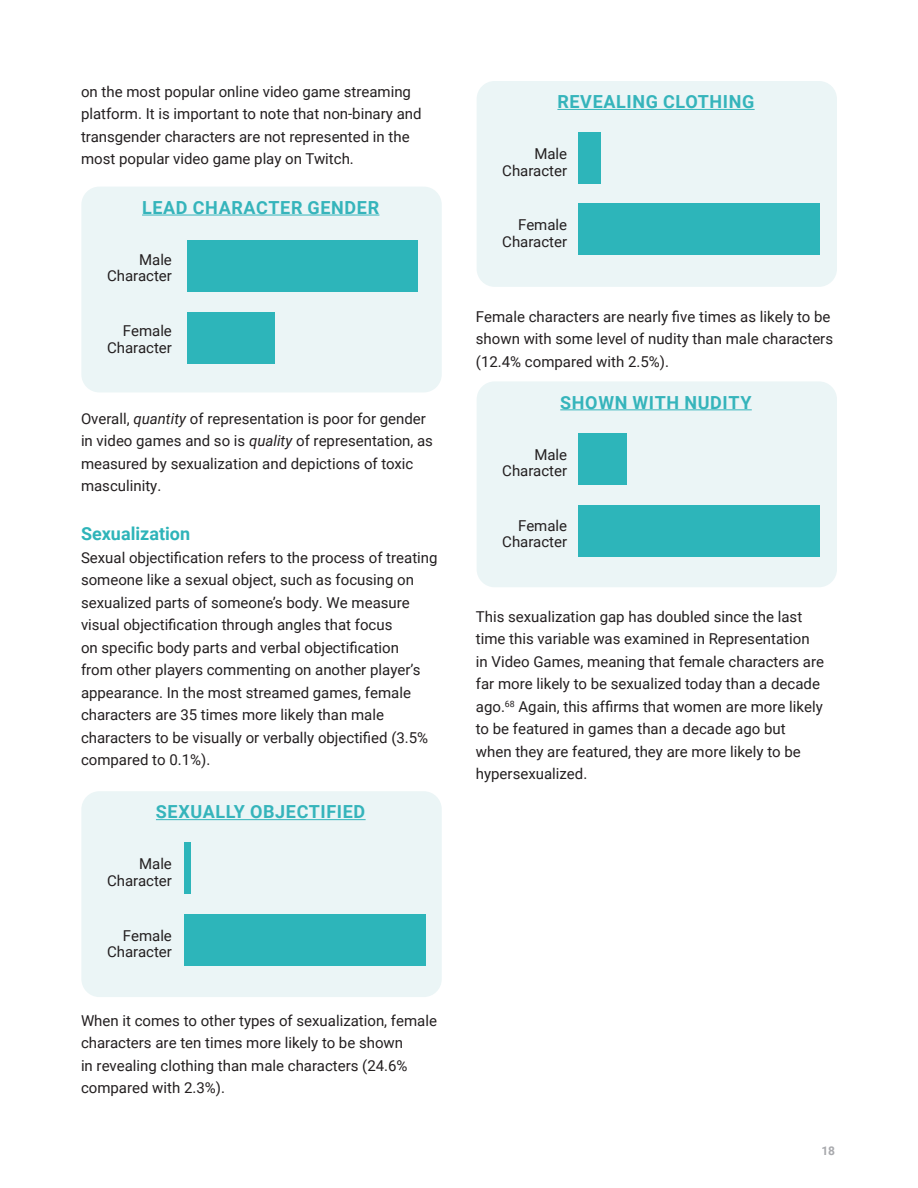
<style>
.page{position:relative;width:918px;height:1188px;background:#fff}
.page>*{position:absolute;margin:0;border:0;box-sizing:border-box;transform-origin:0 0}
.body_copy{font:700 18px "Roboto";letter-spacing:.035em;color:#35b4bb}
.sub_head_2{font:700 18px "Roboto";color:#2eb4b9}
.body_copy-2{font:15px/22.5px "Roboto";color:#231f20;text-align:right}
.t1{font:700 12px "Roboto";color:#a8a9ad}
.s1{font-style:italic}
</style>
<div class="page">
<div style="left:81px;top:187px;width:361px;height:205px;background:#ebf5f6;border-radius:18px"></div>
<hr style="left:142px;top:215px;width:237px;height:1px;background:#35b4bb">
<div style="left:81px;top:791px;width:361px;height:206px;background:#ebf5f6;border-radius:18px"></div>
<hr style="left:156px;top:819px;width:210px;height:1px;background:#35b4bb">
<div style="left:477px;top:81px;width:360px;height:206px;background:#ebf5f6;border-radius:18px"></div>
<hr style="left:557px;top:109px;width:198px;height:1px;background:#35b4bb">
<div style="left:477px;top:381px;width:360px;height:206px;background:#ebf5f6;border-radius:18px"></div>
<hr style="left:560px;top:409px;width:192px;height:1px;background:#35b4bb">
<div style="left:187px;top:240px;width:230px;height:52px;background:#2db5ba"></div>
<div style="left:187px;top:312px;width:88px;height:51px;background:#2db5ba"></div>
<div style="left:184px;top:843px;width:7px;height:51px;background:#2db5ba"></div>
<div style="left:184px;top:914px;width:242px;height:52px;background:#2db5ba"></div>
<div style="left:578px;top:132px;width:23px;height:51px;background:#2db5ba"></div>
<div style="left:578px;top:203px;width:242px;height:52px;background:#2db5ba"></div>
<div style="left:578px;top:434px;width:49px;height:51px;background:#2db5ba"></div>
<div style="left:578px;top:505px;width:242px;height:52px;background:#2db5ba"></div>
<p class="body_copy-2" style="left:81px;top:80px;width:342px;text-align:left">on the most popular online video game streaming platform. It is important to note that non-binary and transgender characters are not represented in the most popular video game play on Twitch.</p>
<p class="body_copy" style="left:142px;top:195px;width:239px">LEAD CHARACTER GENDER</p>
<p class="body_copy-2" style="left:107px;top:251px;width:66px;line-height:16.5px">Male<br>Character</p>
<p class="body_copy-2" style="left:107px;top:322px;width:66px;line-height:16.5px">Female<br>Character</p>
<p class="body_copy-2" style="left:81px;top:407px;width:354px;text-align:left">Overall, <span class="s1">quantity</span> of representation is poor for gender in video games and so is <span class="s1">quality</span> of representation, as measured by sexualization and depictions of toxic masculinity.</p>
<p class="sub_head_2" style="left:81px;top:521px;width:111px">Sexualization</p>
<p class="body_copy-2" style="left:81px;top:545px;width:358px;text-align:left">Sexual objectification refers to the process of treating someone like a sexual object, such as focusing on sexualized parts of someone’s body. We measure visual objectification through angles that focus<br>on specific body parts and verbal objectification<br>from other players commenting on another player’s appearance. In the most streamed games, female characters are 35 times more likely than male characters to be visually or verbally objectified (3.5% compared to 0.1%).</p>
<p class="body_copy" style="left:156px;top:799px;width:211px">SEXUALLY OBJECTIFIED</p>
<p class="body_copy-2" style="left:107px;top:855px;width:66px;line-height:16.5px">Male<br>Character</p>
<p class="body_copy-2" style="left:107px;top:927px;width:66px;line-height:16.5px">Female<br>Character</p>
<p class="body_copy-2" style="left:81px;top:1009px;width:358px;text-align:left">When it comes to other types of sexualization, female characters are ten times more likely to be shown<br>in revealing clothing than male characters (24.6% compared with 2.3%).</p>
<p class="body_copy" style="left:557px;top:89px;width:198px">REVEALING CLOTHING</p>
<p class="body_copy-2" style="left:502px;top:145px;width:66px;line-height:16.5px">Male<br>Character</p>
<p class="body_copy-2" style="left:502px;top:216px;width:66px;line-height:16.5px">Female<br>Character</p>
<p class="body_copy-2" style="left:476px;top:305px;width:359px;text-align:left">Female characters are nearly five times as likely to be shown with some level of nudity than male characters (12.4% compared with 2.5%).</p>
<p class="body_copy" style="left:560px;top:390px;width:193px">SHOWN WITH NUDITY</p>
<p class="body_copy-2" style="left:502px;top:445px;width:66px;line-height:16.5px">Male<br>Character</p>
<p class="body_copy-2" style="left:502px;top:517px;width:66px;line-height:16.5px">Female<br>Character</p>
<p class="body_copy-2" style="left:476px;top:605px;width:350px;text-align:left">This sexualization gap has doubled since the last time this variable was examined in Representation in Video Games, meaning that female characters are far more likely to be sexualized today than a decade ago.<sup>68</sup> Again, this affirms that women are more likely to be featured in games than a decade ago but when they are featured, they are more likely to be hypersexualized.</p>
<p class="t1" style="left:821px;top:1143px;width:15px">18</p>
</div>
